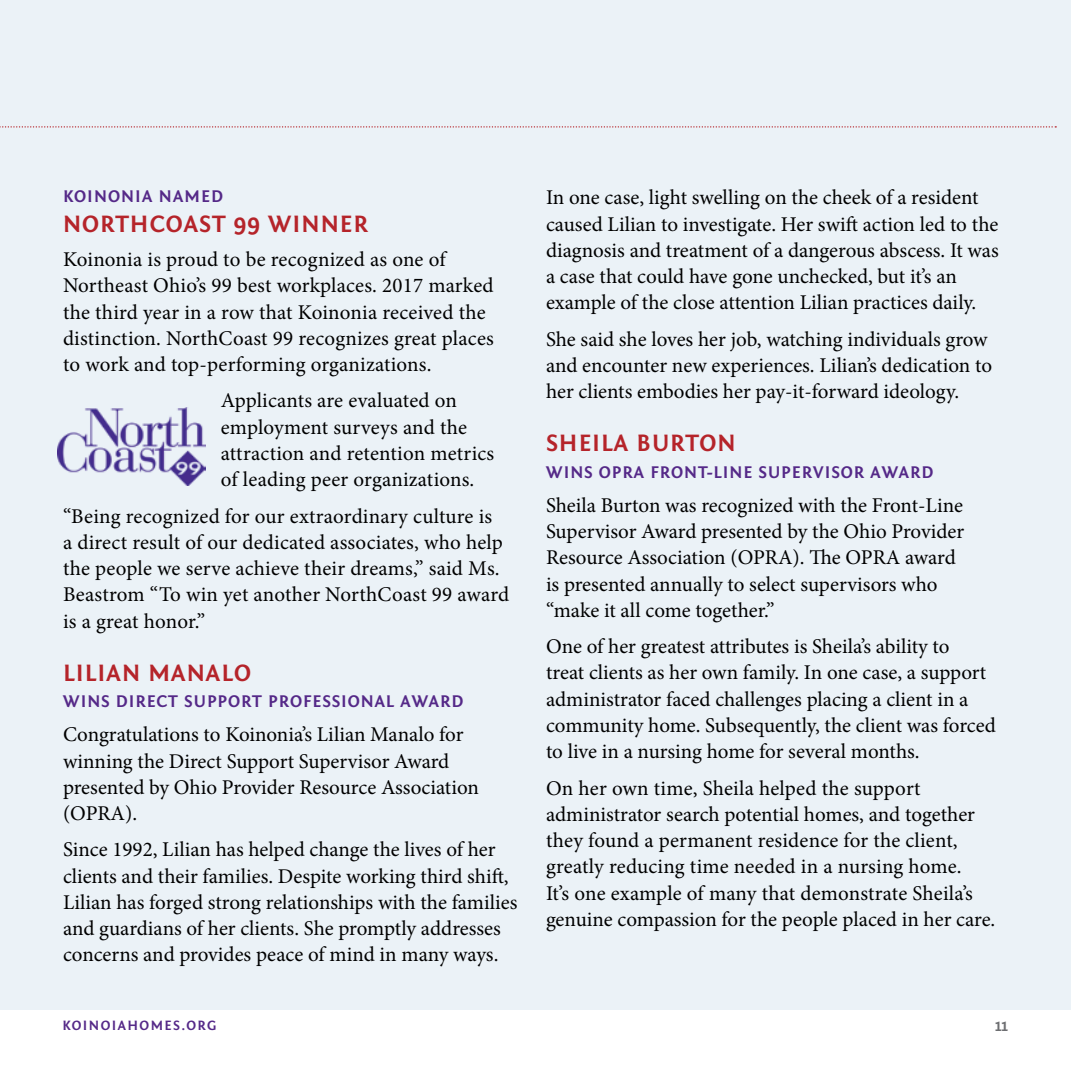
<style>
.page{position:relative;width:1071px;height:1071px;background:#fff}
.page>*{position:absolute;margin:0;border:0;box-sizing:border-box;transform-origin:0 0}
.t1{font:700 24.5px "Fontin Sans";letter-spacing:.04em;color:#b5242a}
.t2{font:21px/26.2px "Minion Pro";color:#000}
.t3{font:700 17.5px "Fontin Sans";letter-spacing:.05em;color:#552988}
.t4{font:700 15.75px "Fontin Sans";color:#6d6e71}
.t5{font:700 14px "Fontin Sans";letter-spacing:.1em;color:#552988}
</style>
<div class="page">
<div style="left:0;top:0;width:1071px;height:1009px;background:#ebf2f7"></div>
<svg style="left:0;top:126px;width:1056px;height:2px"></svg>
<img style="left:58px;top:407px;width:147px;height:79px">
<p class="t3" style="left:63px;top:187px;width:162px">KOINONIA NAMED</p>
<p class="t1" style="left:63px;top:210px;width:307px">NORTHCOAST 99 WINNER</p>
<p class="t2" style="left:63px;top:246px;width:432px">Koinonia is proud to be recognized as one of Northeast Ohio’s 99 best workplaces. 2017 marked the third year in a row that Koinonia received the distinction. NorthCoast 99 recognizes great places to work and top-performing organizations.</p>
<p class="t2" style="left:221px;top:388px;width:275px">Applicants are evaluated on employment surveys and the attraction and retention metrics of leading peer organizations.</p>
<p class="t2" style="left:63px;top:503px;width:448px">“Being recognized for our extraordinary culture is<br>a direct result of our dedicated associates, who help the people we serve achieve their dreams,” said Ms.<br>Beastrom “To win yet another NorthCoast 99 award is a great honor.”</p>
<p class="t1" style="left:63px;top:659px;width:190px">LILIAN MANALO</p>
<p class="t3" style="left:63px;top:692px;width:402px">WINS DIRECT SUPPORT PROFESSIONAL AWARD</p>
<p class="t2" style="left:63px;top:722px;width:418px">Congratulations to Koinonia’s Lilian Manalo for winning the Direct Support Supervisor Award presented by Ohio Provider Resource Association (OPRA).</p>
<p class="t2" style="left:63px;top:837px;width:456px">Since 1992, Lilian has helped change the lives of her clients and their families. Despite working third shift, Lilian has forged strong relationships with the families and guardians of her clients. She promptly addresses concerns and provides peace of mind in many ways.</p>
<p class="t2" style="left:546px;top:185px;width:454px">In one case, light swelling on the cheek of a resident caused Lilian to investigate. Her swift action led to the diagnosis and treatment of a dangerous abscess. It was a case that could have gone unchecked, but it’s an example of the close attention Lilian practices daily.</p>
<p class="t2" style="left:546px;top:326px;width:448px">She said she loves her job, watching individuals grow and encounter new experiences. Lilian’s dedication to her clients embodies her pay-it-forward ideology.</p>
<p class="t1" style="left:546px;top:430px;width:191px">SHEILA BURTON</p>
<p class="t3" style="left:546px;top:462px;width:389px">WINS OPRA FRONT-LINE SUPERVISOR AWARD</p>
<p class="t2" style="left:546px;top:492px;width:420px">Sheila Burton was recognized with the Front-Line Supervisor Award presented by the Ohio Provider Resource Association (OPRA). The OPRA award is presented annually to select supervisors who “make it all come together.”</p>
<p class="t2" style="left:546px;top:633px;width:451px">One of her greatest attributes is Sheila’s ability to<br>treat clients as her own family. In one case, a support administrator faced challenges placing a client in a community home. Subsequently, the client was forced to live in a nursing home for several months.</p>
<p class="t2" style="left:546px;top:775px;width:451px">On her own time, Sheila helped the support administrator search potential homes, and together they found a permanent residence for the client, greatly reducing time needed in a nursing home.<br>It’s one example of many that demonstrate Sheila’s genuine compassion for the people placed in her care.</p>
<p class="t5" style="left:62px;top:1018px;width:156px">KOINOIAHOMES.ORG</p>
<p class="t4" style="left:995px;top:1017px;width:14px">11</p>
</div>
